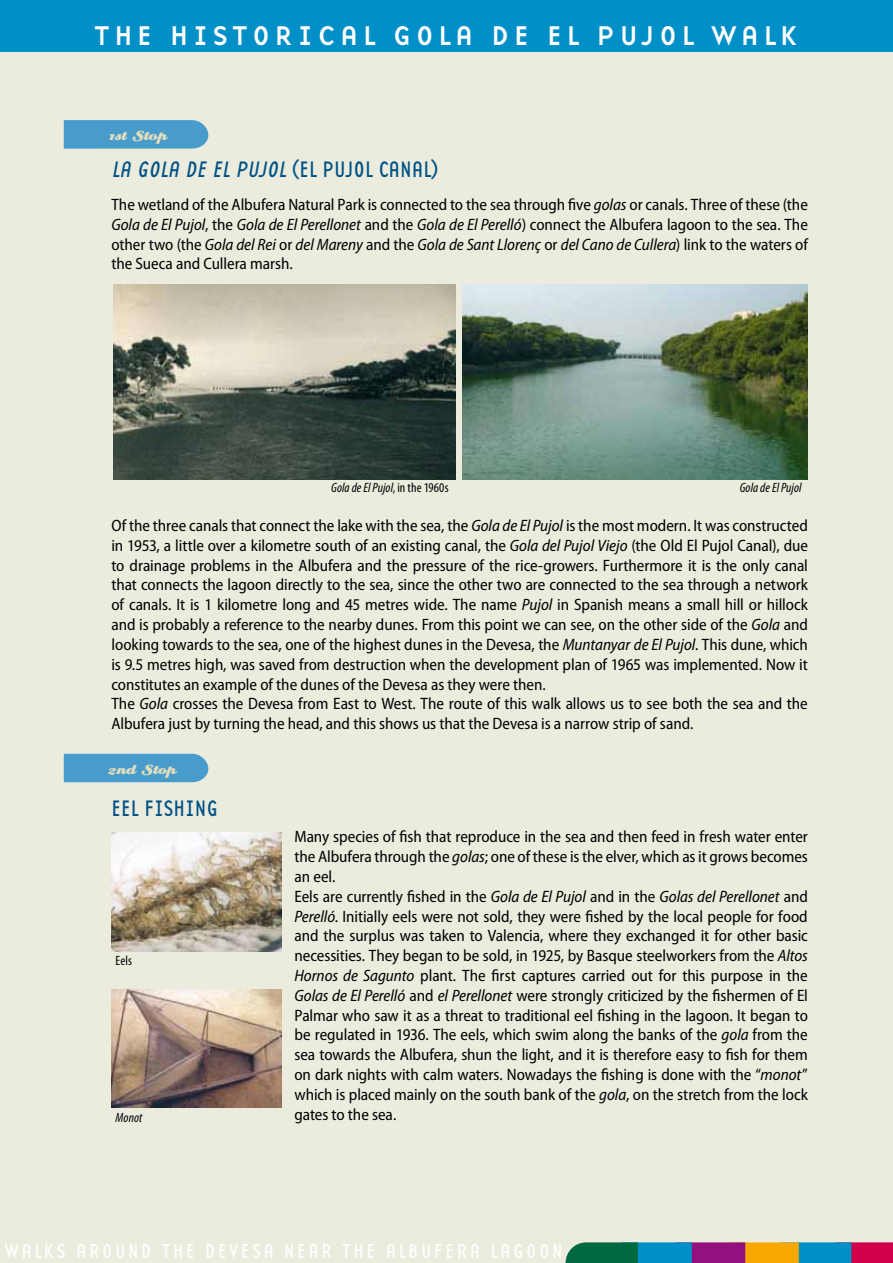
<style>
.page{position:relative;width:893px;height:1263px;background:#ebecde}
.page>*{position:absolute;margin:0;border:0;box-sizing:border-box;transform-origin:0 0}
.t1{font:37.5px "Base Twelve Sans Smallcaps";letter-spacing:.11em;color:#fff}
.t2{font:23.25px "Base Twelve Sans";color:#005286}
.t3{font:italic 23.25px "Base Twelve Sans";color:#005286}
.t4{font:21px "Base Twelve Sans";letter-spacing:.12em;color:#fff}
.t5{font:semi-condensed 16.5px/19.8px "Myriad Pro";letter-spacing:-.005em;color:#000}
.t6{font:14.25px "Eclat ICG Regular";letter-spacing:-.09em;color:#e1ddbd}
.t7{font:italic condensed 13.5px "Myriad Pro";letter-spacing:.005em;color:#000}
.t8{font:condensed 13.5px "Myriad Pro";color:#000}
.s1{font-style:italic}
.s2{font-style:normal}
</style>
<div class="page">
<svg style="left:566px;top:1242px;width:327px;height:21px;background:#606770"></svg>
<div style="left:0;top:0;width:893px;height:51px;background:#008fc7"></div>
<svg style="left:64px;top:120px;width:144px;height:29px;background:#4d9fcb"></svg>
<div style="left:64px;top:754px;width:144px;height:28px;background:#479ccb"></div>
<img style="left:462px;top:285px;width:346px;height:195px">
<img style="left:111px;top:832px;width:171px;height:119px">
<img style="left:111px;top:989px;width:171px;height:118px">
<img style="left:113px;top:285px;width:342px;height:194px">
<h1 class="t1" style="left:94px;top:9px;width:706px">the historical gola de el pujol walk</h1>
<p class="t6" style="left:107px;top:127px;width:62px">1st Stop</p>
<h2 class="t3" style="left:111px;top:155px;width:37px">LA GOLA</h2>
<h2 class="t2" style="left:185px;top:155px;width:215px"><span class="s1">DE EL PUJOL</span> (EL PUJOL CANAL</h2>
<h2 class="t2" style="left:431px;top:155px;width:9px">)</h2>
<p class="t5" style="left:111px;top:195px;width:698px;text-align:justify">The wetland of the Albufera Natural Park is connected to the sea through five <span class="s1">golas</span> or canals. Three of these (the <span class="s1">Gola de El Pujol</span>, the <span class="s1">Gola de El Perellonet</span> and the <span class="s1">Gola de El Perelló</span>) connect the Albufera lagoon to the sea. The other two (the <span class="s1">Gola del Rei</span> or <span class="s1">del Mareny</span> and the <span class="s1">Gola de Sant Llorenç</span> or <span class="s1">del Cano de Cullera</span>) link to the waters of the Sueca and Cullera marsh.</p>
<p class="t7" style="left:331px;top:480px;width:119px">Gola de El Pujol<span class="s2">, in the 1960s</span></p>
<p class="t7" style="left:740px;top:479px;width:63px">Gola de El Pujol</p>
<p class="t5" style="left:111px;top:516px;width:698px">Of the three canals that connect the lake with the sea, the <span class="s1">Gola de El Pujol</span> is the most modern. It was constructed in 1953, a little over a kilometre south of an existing canal, the <span class="s1">Gola del Pujol Viejo</span> (the Old El Pujol Canal), due to drainage problems in the Albufera and the pressure of the rice-growers. Furthermore it is the only canal that connects the lagoon directly to the sea, since the other two are connected to the sea through a network of canals. It is 1 kilometre long and 45 metres wide. The name <span class="s1">Pujol</span> in Spanish means a small hill or hillock and is probably a reference to the nearby dunes. From this point we can see, on the other side of the <span class="s1">Gola</span> and looking towards to the sea, one of the highest dunes in the Devesa, the <span class="s1">Muntanyar de El Pujol</span>. This dune, which is 9.5 metres high, was saved from destruction when the development plan of 1965 was implemented. Now it constitutes an example of the dunes of the Devesa as they were then.<br>The <span class="s1">Gola</span> crosses the Devesa from East to West. The route of this walk allows us to see both the sea and the Albufera just by turning the head, and this shows us that the Devesa is a narrow strip of sand.</p>
<p class="t6" style="left:107px;top:761px;width:71px">2nd Stop</p>
<h2 class="t2" style="left:111px;top:794px;width:108px">EEL FISHING</h2>
<p class="t5" style="left:294px;top:827px;width:515px">Many species of fish that reproduce in the sea and then feed in fresh water enter the Albufera through the <span class="s1">golas</span>; one of these is the elver, which as it grows becomes an eel.<br>Eels are currently fished in the <span class="s1">Gola de El Pujol</span> and in the <span class="s1">Golas del Perellonet</span> and <span class="s1">Perelló</span>. Initially eels were not sold, they were fished by the local people for food and the surplus was taken to Valencia, where they exchanged it for other basic necessities. They began to be sold, in 1925, by Basque steelworkers from the <span class="s1">Altos Hornos de Sagunto</span> plant. The first captures carried out for this purpose in the <span class="s1">Golas de El Perelló</span> and <span class="s1">el Perellonet</span> were strongly criticized by the fishermen of El Palmar who saw it as a threat to traditional eel fishing in the lagoon. It began to be regulated in 1936. The eels, which swim along the banks of the <span class="s1">gola</span> from the sea towards the Albufera, shun the light, and it is therefore easy to fish for them on dark nights with calm waters. Nowadays the fishing is done with the “<span class="s1">monot</span>” which is placed mainly on the south bank of the <span class="s1">gola</span>, on the stretch from the lock gates to the sea.</p>
<p class="t8" style="left:116px;top:953px;width:18px">Eels</p>
<p class="t7" style="left:116px;top:1110px;width:28px">Monot</p>
<p class="t4" style="left:5px;top:1238px;width:85px">WALKS AROUND</p>
<p class="t4" style="left:162px;top:1238px;width:12px">THE</p>
<p class="t4" style="left:205px;top:1238px;width:47px">DE VESA</p>
<p class="t4" style="left:284px;top:1238px;width:13px">NEAR</p>
<p class="t4" style="left:342px;top:1238px;width:12px">THE</p>
<p class="t4" style="left:386px;top:1238px;width:26px">ALBUFERA</p>
<p class="t4" style="left:491px;top:1238px;width:48px">LAGOON</p>
</div>
